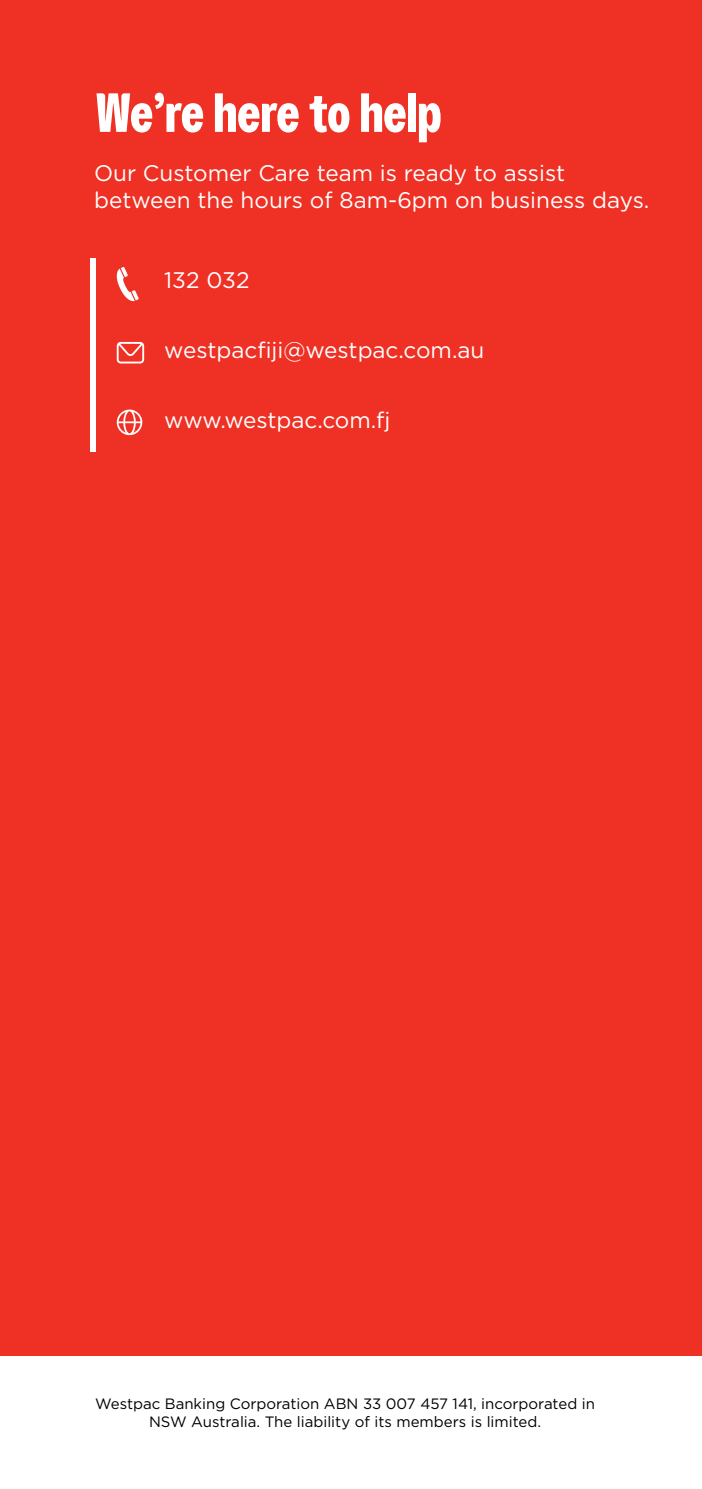
<style>
.page{position:relative;width:702px;height:1489px;background:#fff}
.page>*{position:absolute;margin:0;border:0;box-sizing:border-box;transform-origin:0 0}
.t1{font:700 55px "Westpac";color:#fff}
.t2{font:22.5px/27px "Gotham";color:#fff}
.t3{font:15px/18px "Gotham";color:#000;text-align:center}
</style>
<div class="page">
<div style="left:0;top:0;width:702px;height:1355px;background:#ee3124"></div>
<div style="left:90px;top:258px;width:6px;height:193px;background:#fff"></div>
<svg style="left:116px;top:267px;width:23px;height:35px"></svg>
<svg style="left:116px;top:409px;width:27px;height:27px"></svg>
<svg style="left:117px;top:342px;width:27px;height:21px"></svg>
<h1 class="t1" style="left:96px;top:80px;width:347px">We’re here to help</h1>
<p class="t2" style="left:94px;top:159px;width:556px">Our Customer Care team is ready to assist between the hours of 8am-6pm on business days.</p>
<p class="t2" style="left:164px;top:266px;width:87px">132 032</p>
<p class="t2" style="left:164px;top:336px;width:322px">westpacfiji@westpac.com.au</p>
<p class="t2" style="left:164px;top:406px;width:227px">www.westpac.com.fj</p>
<p class="t3" style="left:95px;top:1393px;width:501px">Westpac Banking Corporation ABN 33 007 457 141, incorporated in<br>NSW Australia. The liability of its members is limited.</p>
</div>
